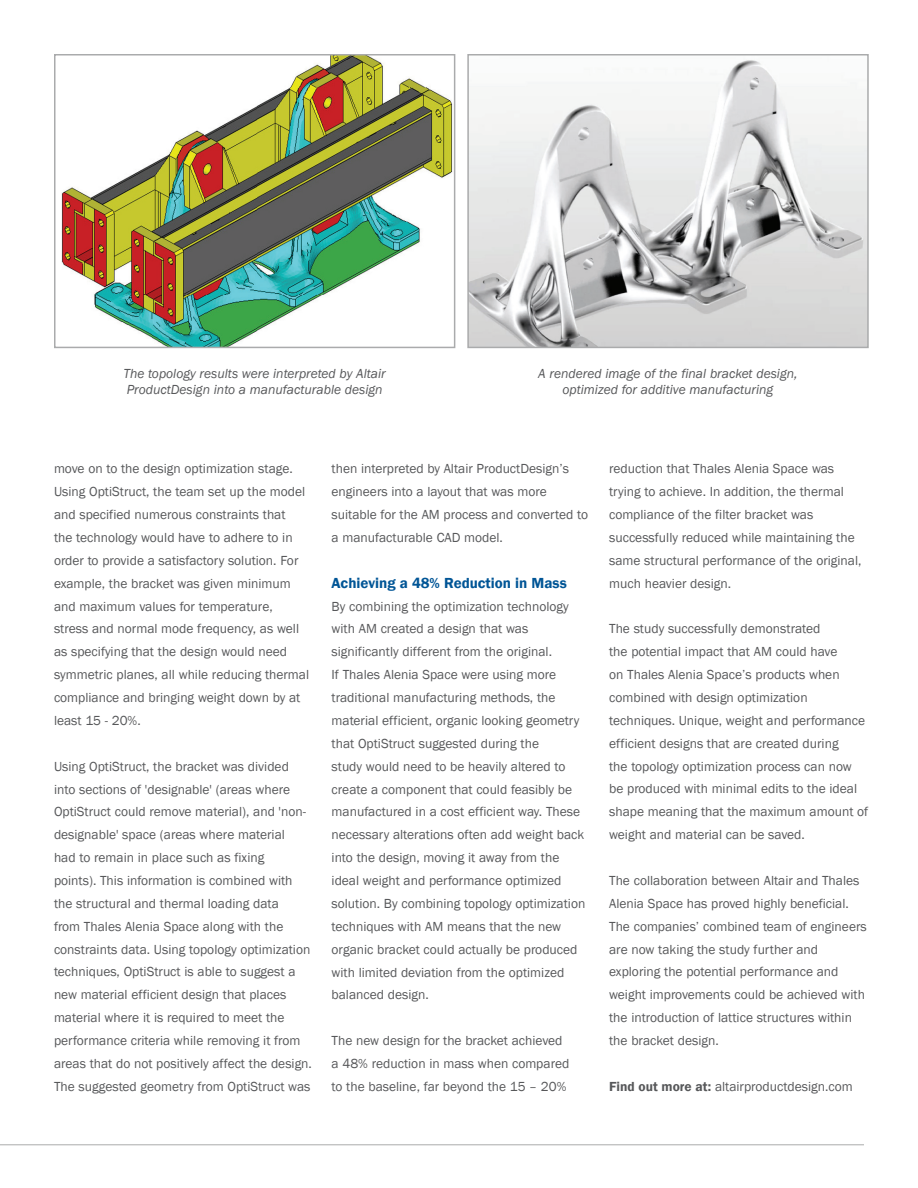
<style>
.page{position:relative;width:918px;height:1188px;background:#fff}
.page>*{position:absolute;margin:0;border:0;box-sizing:border-box;transform-origin:0 0}
.t1{font:600 15px "Franklin Gothic";color:#005596}
.t2{font:13.5px/22.8px "Franklin Gothic";color:#57585a}
.t3{font:italic 13.5px/16.2px "Franklin Gothic";color:#57585a;text-align:center}
.s1{font-weight:600}
</style>
<div class="page">
<img style="left:61px;top:57px;width:391px;height:288px">
<div style="left:54px;top:54px;width:401px;height:294px;border:2px solid #aaabac"></div>
<hr style="left:0;top:1144px;width:864px;height:1px;background:#aaabac">
<img style="left:470px;top:60px;width:396px;height:285px">
<div style="left:467px;top:54px;width:402px;height:294px;border:2px solid #aaabac"></div>
<p class="t3" style="left:124px;top:366px;width:264px;text-align:left">The topology results were interpreted by Altair<br>ProductDesign into a manufacturable design</p>
<p class="t3" style="left:538px;top:365px;width:261px">A rendered image of the final bracket design, optimized for additive manufacturing</p>
<p class="t2" style="left:54px;top:458px;width:257px">move on to the design optimization stage.<br>Using OptiStruct, the team set up the model and specified numerous constraints that<br>the technology would have to adhere to in order to provide a satisfactory solution. For example, the bracket was given minimum and maximum values for temperature, stress and normal mode frequency, as well as specifying that the design would need symmetric planes, all while reducing thermal compliance and bringing weight down by at least 15 - 20%.</p>
<p class="t2" style="left:54px;top:755px;width:260px">Using OptiStruct, the bracket was divided into sections of 'designable' (areas where OptiStruct could remove material), and 'non&shy;designable' space (areas where material<br>had to remain in place such as fixing<br>points). This information is combined with the structural and thermal loading data<br>from Thales Alenia Space along with the constraints data. Using topology optimization techniques, OptiStruct is able to suggest a new material efficient design that places material where it is required to meet the performance criteria while removing it from areas that do not positively affect the design.<br>The suggested geometry from OptiStruct was</p>
<p class="t2" style="left:332px;top:458px;width:258px">then interpreted by Altair ProductDesign’s engineers into a layout that was more suitable for the AM process and converted to a manufacturable CAD model.</p>
<p class="t1" style="left:332px;top:573px;width:237px">Achieving a 48% Reduction in Mass</p>
<p class="t2" style="left:332px;top:595px;width:255px">By combining the optimization technology with AM created a design that was significantly different from the original.<br>If Thales Alenia Space were using more traditional manufacturing methods, the material efficient, organic looking geometry that OptiStruct suggested during the<br>study would need to be heavily altered to create a component that could feasibly be manufactured in a cost efficient way. These necessary alterations often add weight back into the design, moving it away from the ideal weight and performance optimized solution. By combining topology optimization techniques with AM means that the new organic bracket could actually be produced with limited deviation from the optimized balanced design.</p>
<p class="t2" style="left:332px;top:1030px;width:239px">The new design for the bracket achieved a 48% reduction in mass when compared to the baseline, far beyond the 15 – 20%</p>
<p class="t2" style="left:609px;top:458px;width:254px">reduction that Thales Alenia Space was trying to achieve. In addition, the thermal compliance of the filter bracket was successfully reduced while maintaining the same structural performance of the original, much heavier design.</p>
<p class="t2" style="left:609px;top:618px;width:261px">The study successfully demonstrated<br>the potential impact that AM could have<br>on Thales Alenia Space’s products when combined with design optimization techniques. Unique, weight and performance efficient designs that are created during<br>the topology optimization process can now be produced with minimal edits to the ideal shape meaning that the maximum amount of weight and material can be saved.</p>
<p class="t2" style="left:609px;top:869px;width:259px">The collaboration between Altair and Thales Alenia Space has proved highly beneficial.<br>The companies’ combined team of engineers are now taking the study further and exploring the potential performance and weight improvements could be achieved with the introduction of lattice structures within the bracket design.</p>
<p class="t2" style="left:609px;top:1075px;width:245px"><span class="s1">Find out more at:</span> altairproductdesign.com</p>
</div>
